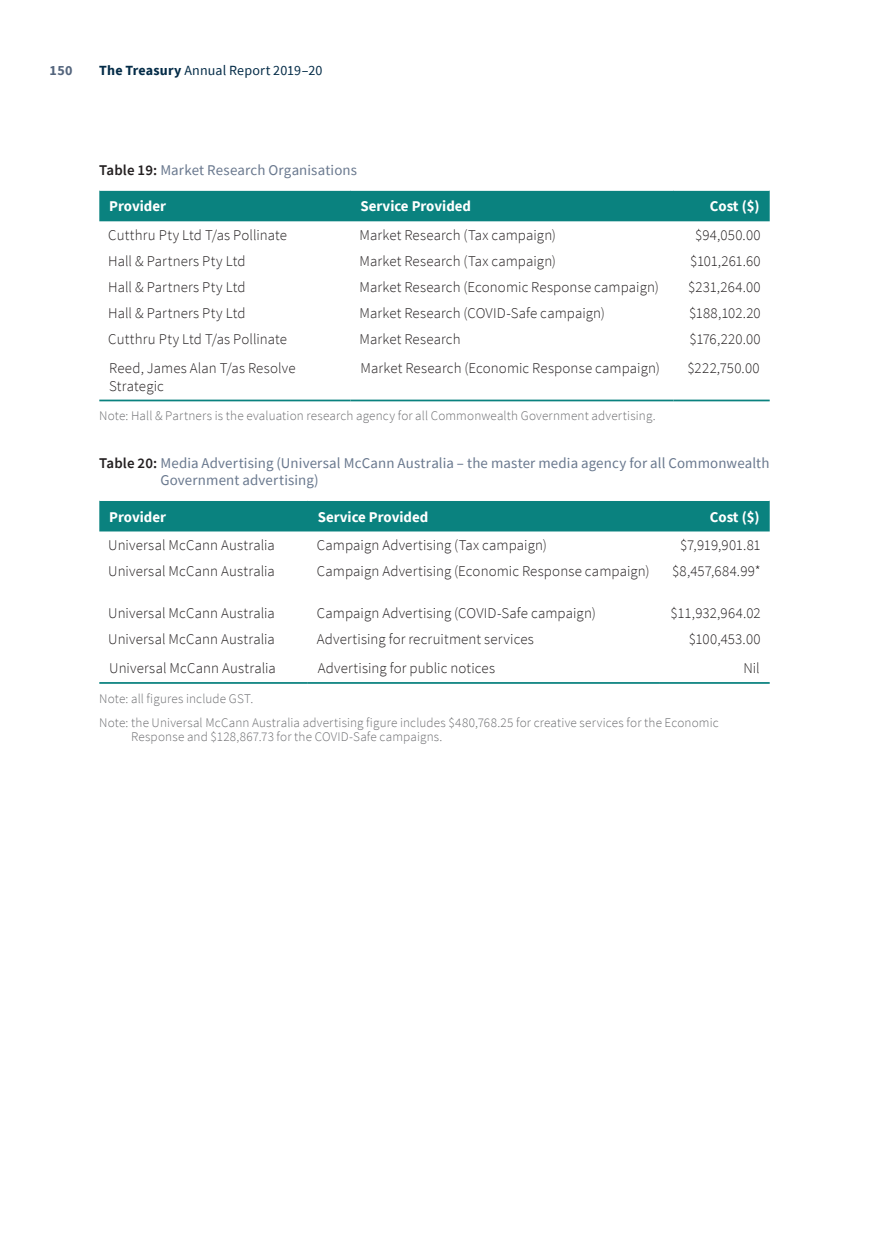
<style>
.page{position:relative;width:874px;height:1241px;background:#fff}
.page>*{position:absolute;margin:0;border:0;box-sizing:border-box;transform-origin:0 0}
.AR_table_text{font:300 14.88px/17.8px "Source Sans Pro";letter-spacing:.005em;color:#231f20}
.AR_Table_heading{font:14.88px/17.5px "Source Sans Pro";letter-spacing:.01em;color:#69788e}
.AR_table_text_right{font:300 14.88px "Source Sans Pro";letter-spacing:.01em;color:#231f20}
.AR_table_header{font:700 14.88px "Source Sans Pro";color:#fff}
.AR_table_header_righ{font:700 14.88px "Source Sans Pro";letter-spacing:-.005em;color:#fff}
.t1{font:14px "Source Sans Pro";letter-spacing:.01em;color:#032b47}
.t2{font:700 14px "Source Sans Pro";color:#54657d}
.Table_note{font:300 13.12px/14px "Source Sans Pro";letter-spacing:.01em;color:#6c6d70}
.s1{font-weight:700}
.s2{font-weight:600;color:#231f20}
</style>
<div class="page">
<div style="left:99px;top:191px;width:670px;height:30px;background:#0a827f"></div>
<hr style="left:99px;top:399px;width:251px;height:2px;background:#0a827f">
<hr style="left:350px;top:399px;width:323px;height:2px;background:#0a827f">
<hr style="left:673px;top:399px;width:96px;height:2px;background:#0a827f">
<div style="left:99px;top:501px;width:670px;height:30px;background:#0a827f"></div>
<hr style="left:99px;top:682px;width:209px;height:1px;background:#0a827f">
<hr style="left:308px;top:682px;width:351px;height:1px;background:#0a827f">
<hr style="left:659px;top:682px;width:110px;height:1px;background:#0a827f">
<p class="t2" style="left:50px;top:61px;width:24px">150</p>
<p class="t1" style="left:99px;top:62px;width:224px"><span class="s1">The Treasury</span> Annual Report 2019–20</p>
<p class="AR_Table_heading" style="left:99px;top:161px;width:259px"><span class="s2">Table 19:</span> Market Research Organisations</p>
<p class="AR_table_header" style="left:109px;top:196px;width:58px">Provider</p>
<p class="AR_table_header" style="left:360px;top:196px;width:112px">Service Provided</p>
<p class="AR_table_header_righ" style="left:709px;top:196px;width:51px">Cost ($)</p>
<p class="AR_table_text" style="left:108px;top:226px;width:180px">Cutthru Pty Ltd T/as Pollinate</p>
<p class="AR_table_text" style="left:359px;top:226px;width:198px">Market Research (Tax campaign)</p>
<p class="AR_table_text_right" style="left:694px;top:226px;width:67px">$94,050.00</p>
<p class="AR_table_text" style="left:108px;top:252px;width:139px">Hall &amp; Partners Pty Ltd</p>
<p class="AR_table_text" style="left:359px;top:252px;width:198px">Market Research (Tax campaign)</p>
<p class="AR_table_text_right" style="left:689px;top:252px;width:72px">$101,261.60</p>
<p class="AR_table_text" style="left:108px;top:278px;width:139px">Hall &amp; Partners Pty Ltd</p>
<p class="AR_table_text" style="left:359px;top:278px;width:301px">Market Research (Economic Response campaign)</p>
<p class="AR_table_text_right" style="left:687px;top:278px;width:74px">$231,264.00</p>
<p class="AR_table_text" style="left:108px;top:304px;width:139px">Hall &amp; Partners Pty Ltd</p>
<p class="AR_table_text" style="left:359px;top:304px;width:247px">Market Research (COVID-Safe campaign)</p>
<p class="AR_table_text_right" style="left:688px;top:304px;width:73px">$188,102.20</p>
<p class="AR_table_text" style="left:108px;top:330px;width:180px">Cutthru Pty Ltd T/as Pollinate</p>
<p class="AR_table_text" style="left:359px;top:330px;width:102px">Market Research</p>
<p class="AR_table_text_right" style="left:689px;top:330px;width:73px">$176,220.00</p>
<p class="AR_table_text" style="left:109px;top:359px;width:188px">Reed, James Alan T/as Resolve<br>Strategic</p>
<p class="AR_table_text" style="left:360px;top:359px;width:301px">Market Research (Economic Response campaign)</p>
<p class="AR_table_text_right" style="left:687px;top:358px;width:74px">$222,750.00</p>
<p class="Table_note" style="left:99px;top:409px;width:557px">Note: Hall &amp; Partners is the evaluation research agency for all Commonwealth Government advertising.</p>
<p class="AR_Table_heading" style="left:160px;top:454px;width:610px;text-indent:-61px"><span class="s2">Table 20:</span> Media Advertising (Universal McCann Australia – the master media agency for all Commonwealth<br>Government advertising)</p>
<p class="AR_table_header" style="left:109px;top:506px;width:58px">Provider</p>
<p class="AR_table_header" style="left:317px;top:506px;width:112px">Service Provided</p>
<p class="AR_table_header_righ" style="left:709px;top:506px;width:51px">Cost ($)</p>
<p class="AR_table_text" style="left:108px;top:536px;width:168px">Universal McCann Australia</p>
<p class="AR_table_text" style="left:316px;top:536px;width:231px">Campaign Advertising (Tax campaign)</p>
<p class="AR_table_text_right" style="left:679px;top:536px;width:82px">$7,919,901.81</p>
<p class="AR_table_text" style="left:108px;top:562px;width:168px">Universal McCann Australia</p>
<p class="AR_table_text" style="left:316px;top:562px;width:334px">Campaign Advertising (Economic Response campaign)</p>
<p class="AR_table_text_right" style="left:672px;top:562px;width:90px">$8,457,684.99*</p>
<p class="AR_table_text" style="left:108px;top:604px;width:168px">Universal McCann Australia</p>
<p class="AR_table_text" style="left:316px;top:604px;width:280px">Campaign Advertising (COVID-Safe campaign)</p>
<p class="AR_table_text_right" style="left:670px;top:604px;width:92px">$11,932,964.02</p>
<p class="AR_table_text" style="left:108px;top:630px;width:168px">Universal McCann Australia</p>
<p class="AR_table_text" style="left:316px;top:630px;width:218px">Advertising for recruitment services</p>
<p class="AR_table_text_right" style="left:688px;top:630px;width:73px">$100,453.00</p>
<p class="AR_table_text" style="left:109px;top:659px;width:168px">Universal McCann Australia</p>
<p class="AR_table_text" style="left:317px;top:659px;width:179px">Advertising for public notices</p>
<p class="AR_table_text_right" style="left:743px;top:659px;width:18px">Nil</p>
<p class="Table_note" style="left:99px;top:691px;width:155px">Note: all figures include GST.</p>
<p class="Table_note" style="left:131px;top:715px;width:588px;text-indent:-32px">Note: the Universal McCann Australia advertising figure includes $480,768.25 for creative services for the Economic<br>Response and $128,867.73 for the COVID-Safe campaigns.</p>
</div>
